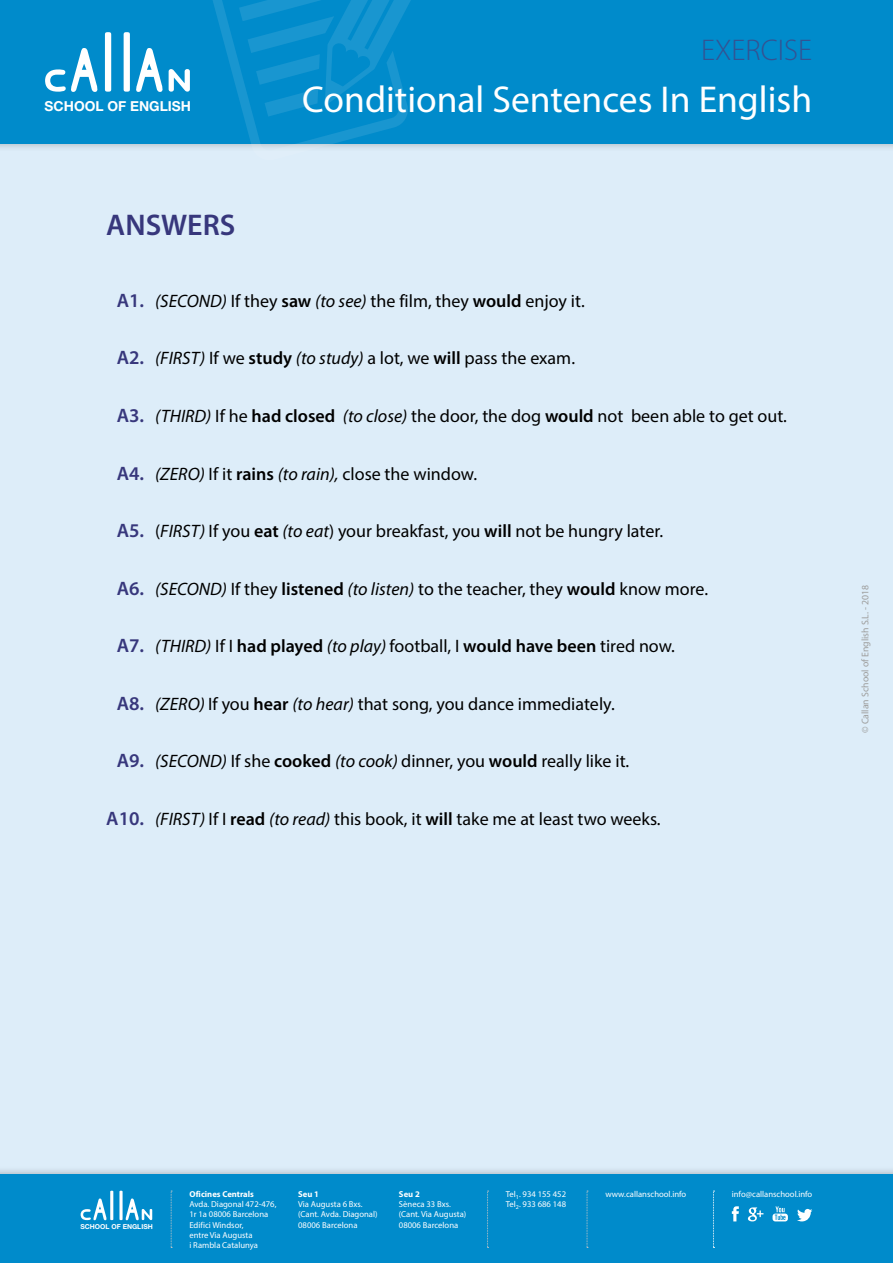
<style>
.page{position:relative;width:893px;height:1263px;background:#fff}
.page>*{position:absolute;margin:0;border:0;box-sizing:border-box;transform-origin:0 0}
.t1{font:37.5px "Myriad Pro";color:#fff}
.t2{font:300 30px "Myriad Pro";color:#345292}
.t3{font:600 30px "Myriad Pro";color:#37377c}
.t4{font:18px "Myriad Pro";color:#000}
.t5{font:700 13.8px "Helvetica Neue LT Std";color:#fff}
.t6{font:9.75px "Myriad Pro";color:#9d9d9c}
.t7{font:8.7px/10.2px "Myriad Pro";color:#fff}
.t8{font:700 8.7px "Myriad Pro";color:#fff}
.t9{font:700 6.75px "Helvetica Neue LT Std";color:#fff}
.s1{font-weight:600;font-size:19.5px;color:#37377c}
.s2{font-style:italic}
.s3{font-weight:600}
</style>
<div class="page">
<div style="left:0;top:123px;width:893px;height:1074px;background:#ddedf9"></div>
<div style="left:0;top:1166px;width:893px;height:97px;background:#000;opacity:.29"></div>
<div style="left:0;top:1174px;width:893px;height:89px;background:#008bcb"></div>
<div style="left:0;top:0;width:893px;height:152px;background:#000;opacity:.29"></div>
<div style="left:0;top:0;width:893px;height:144px;background:#008bcb"></div>
<svg style="left:201px;top:0;width:241px;height:152px"></svg>
<svg style="left:105px;top:32px;width:6px;height:60px"></svg>
<svg style="left:45px;top:48px;width:53px;height:44px"></svg>
<svg style="left:124px;top:32px;width:66px;height:60px"></svg>
<hr style="left:110px;top:1191px;width:3px;height:29px;background:#fff">
<svg style="left:125px;top:1198px;width:27px;height:22px"></svg>
<svg style="left:81px;top:1198px;width:26px;height:22px"></svg>
<svg style="left:119px;top:1191px;width:4px;height:29px"></svg>
<svg style="left:732px;top:1206px;width:7px;height:15px"></svg>
<svg style="left:748px;top:1207px;width:15px;height:14px"></svg>
<svg style="left:797px;top:1209px;width:15px;height:12px"></svg>
<svg style="left:772px;top:1206px;width:16px;height:15px"></svg>
<svg style="left:171px;top:1191px;width:1px;height:57px"></svg>
<svg style="left:487px;top:1191px;width:2px;height:57px"></svg>
<svg style="left:587px;top:1191px;width:1px;height:57px"></svg>
<svg style="left:713px;top:1191px;width:1px;height:57px"></svg>
<p class="t5" style="left:45px;top:97px;width:148px">SCHOOL OF ENGLISH</p>
<h2 class="t3" style="left:106px;top:208px;width:131px">ANSWERS</h2>
<h2 class="t2" style="left:701px;top:34px;width:113px">EXERCISE</h2>
<h1 class="t1" style="left:302px;top:76px;width:511px">Conditional Sentences In English</h1>
<p class="t4" style="left:117px;top:290px;width:469px"><span class="s1">A1.</span> <span class="s2">(SECOND)</span> If they <span class="s3">saw</span> <span class="s2">(to see)</span> the film, they <span class="s3">would</span> enjoy it.</p>
<p class="t4" style="left:117px;top:347px;width:460px"><span class="s1">A2.</span> <span class="s2">(FIRST)</span> If we <span class="s3">study</span> <span class="s2">(to study)</span> a lot, we <span class="s3">will</span> pass the exam.</p>
<p class="t4" style="left:117px;top:405px;width:672px"><span class="s1">A3.</span> <span class="s2">(THIRD)</span> If he <span class="s3">had closed</span> <span class="s2">(to close)</span> the door, the dog <span class="s3">would</span> not been able to get out.</p>
<p class="t4" style="left:117px;top:462px;width:362px"><span class="s1">A4.</span> <span class="s2">(ZERO)</span> If it <span class="s3">rains</span> <span class="s2">(to rain),</span> close the window.</p>
<p class="t4" style="left:117px;top:520px;width:548px"><span class="s1">A5.</span> (<span class="s2">FIRST)</span> If you <span class="s3">eat</span> <span class="s2">(to eat</span>) your breakfast, you <span class="s3">will</span> not be hungry later.</p>
<p class="t4" style="left:117px;top:577px;width:593px"><span class="s1">A6.</span> <span class="s2">(SECOND)</span> If they <span class="s3">listened</span> <span class="s2">(to listen)</span> to the teacher, they <span class="s3">would</span> know more.</p>
<p class="t4" style="left:117px;top:635px;width:560px"><span class="s1">A7.</span> <span class="s2">(THIRD)</span> If I <span class="s3">had played</span> <span class="s2">(to play)</span> football, I <span class="s3">would have been</span> tired now.</p>
<p class="t4" style="left:117px;top:692px;width:499px"><span class="s1">A8.</span> <span class="s2">(ZERO)</span> If you <span class="s3">hear</span> <span class="s2">(to hear)</span> that song, you dance immediately.</p>
<p class="t4" style="left:117px;top:750px;width:514px"><span class="s1">A9.</span> <span class="s2">(SECOND)</span> If she <span class="s3">cooked</span> <span class="s2">(to cook)</span> dinner, you <span class="s3">would</span> really like it.</p>
<p class="t4" style="left:106px;top:807px;width:556px"><span class="s1">A10.</span> <span class="s2">(FIRST)</span> If I <span class="s3">read</span> <span class="s2">(to read)</span> this book, it <span class="s3">will</span> take me at least two weeks.</p>
<p class="t6" style="left:859px;top:733px;width:149px;rotate:-90deg">© Callan School of English S.L. - 2018</p>
<p class="t9" style="left:80px;top:1223px;width:74px">SCHOOL OF ENGLISH</p>
<p class="t8" style="left:189px;top:1188px;width:66px">Oficines Centrals</p>
<p class="t7" style="left:605px;top:1189px;width:82px">www.callanschool.info</p>
<p class="t7" style="left:189px;top:1199px;width:89px">Avda. Diagonal 472-476,<br>1r 1a 08006 Barcelona<br>Edifici Windsor,<br>entre Via Augusta<br>i Rambla Catalunya</p>
<p class="t7" style="left:506px;top:1189px;width:62px">Tel<sub>1</sub>. 934 155 452<br>Tel<sub>2</sub>. 933 686 148</p>
<p class="t7" style="left:732px;top:1189px;width:82px">info@callanschool.info</p>
<p class="t8" style="left:298px;top:1188px;width:22px">Seu 1</p>
<p class="t7" style="left:298px;top:1199px;width:81px">Via Augusta 6 Bxs. (Cant. Avda. Diagonal)<br>08006 Barcelona</p>
<p class="t8" style="left:399px;top:1188px;width:22px">Seu 2</p>
<p class="t7" style="left:399px;top:1199px;width:69px">Sèneca 33 Bxs. (Cant. Via Augusta)<br>08006 Barcelona</p>
</div>
